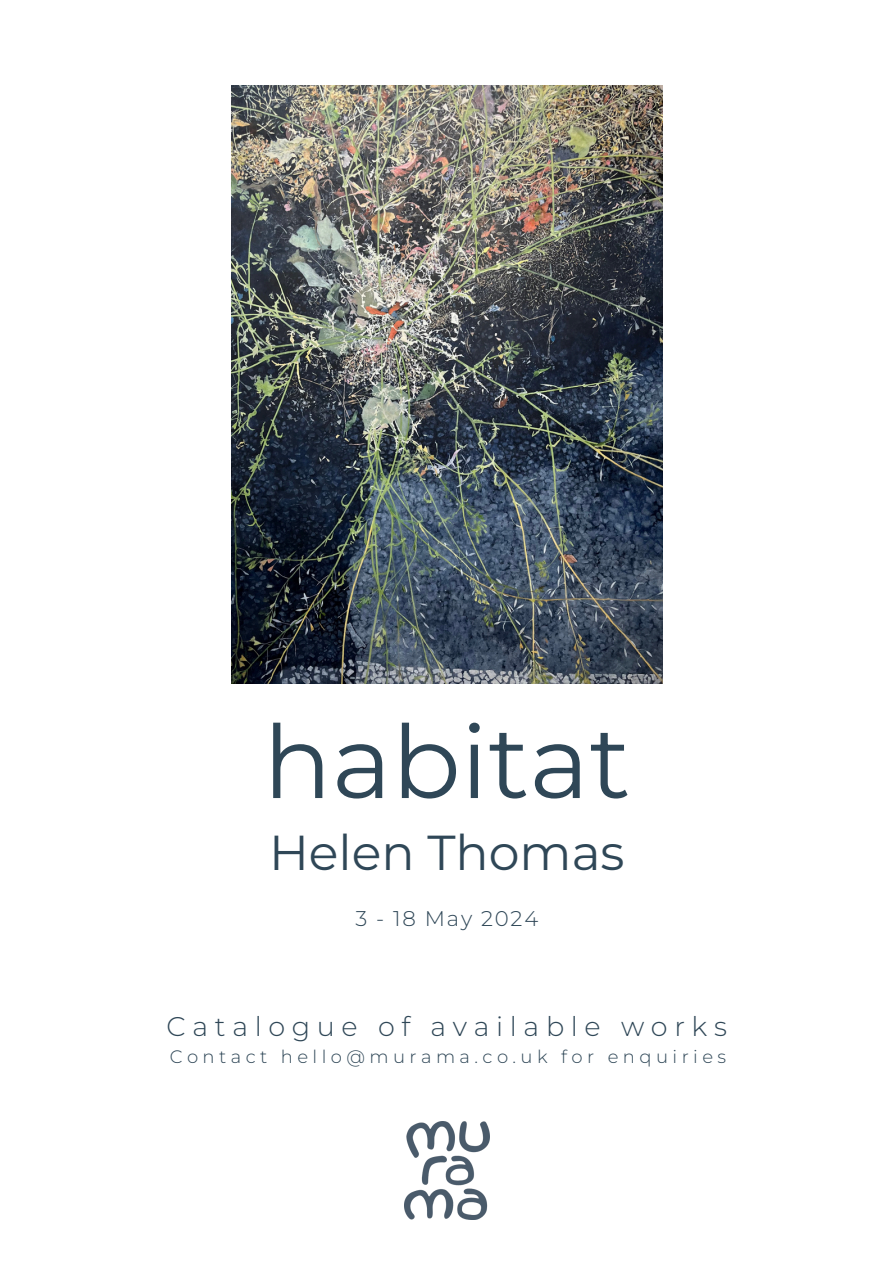
<style>
.page{position:relative;width:894px;height:1264px;background:#fff}
.page>*{position:absolute;margin:0;border:0;box-sizing:border-box;transform-origin:0 0}
.t1{font:101.55px "Montserrat";color:#2f4757}
.t2{font:49.05px "Montserrat";color:#2f4757}
.t3{font:300 27px "Montserrat";letter-spacing:.245em;color:#2f4757}
.t4{font:300 21.3px "Montserrat";letter-spacing:.08em;color:#2f4757}
.t5{font:300 18px "Montserrat";letter-spacing:.245em;color:#2f4757}
</style>
<div class="page">
<img style="left:404px;top:1121px;width:85px;height:98px">
<img style="left:231px;top:85px;width:431px;height:598px">
<p class="t1" style="left:263px;top:699px;width:369px">habitat</p>
<p class="t2" style="left:269px;top:822px;width:357px">Helen Thomas</p>
<p class="t4" style="left:355px;top:905px;width:184px">3 - 18 May 2024</p>
<h2 class="t3" style="left:166px;top:1009px;width:562px">Catalogue of available works</h2>
<h3 class="t5" style="left:170px;top:1045px;width:558px">Contact hello@murama.co.uk for enquiries</h3>
</div>
